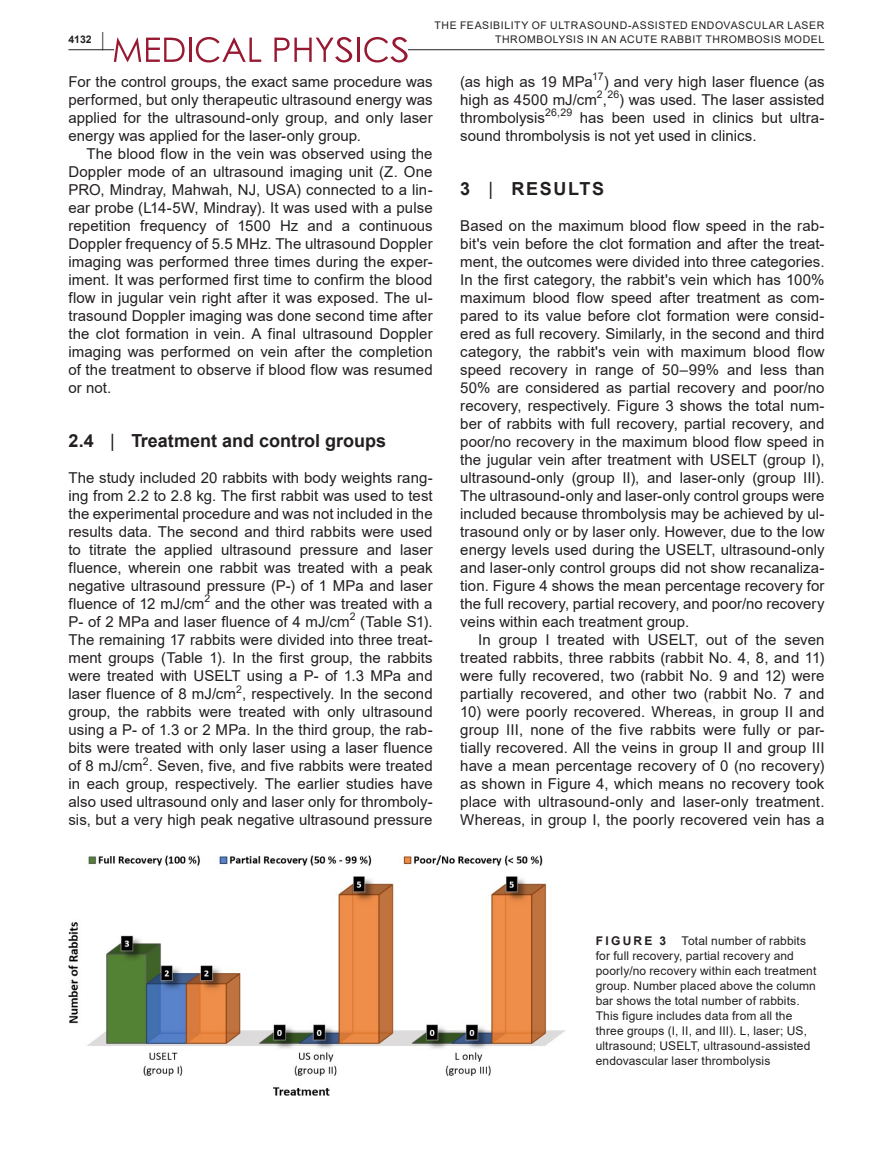
<style>
.page{position:relative;width:893px;height:1174px;background:#fff}
.page>*{position:absolute;margin:0;border:0;box-sizing:border-box;transform-origin:0 0}
.t1{font:700 18px "Arial";color:#231f20}
.t2{font:700 18px "Arial";letter-spacing:.095em;color:#231f20}
.t3{font:15px/18px "Arial";letter-spacing:.005em;color:#231f20;text-align:justify}
.t4{font:12px/15px "Arial";letter-spacing:.01em;color:#231f20}
.t5{font:700 12px "Arial";letter-spacing:.19em;color:#231f20}
.t6{font:10.5px/13.5px "Arial";letter-spacing:.055em;color:#231f20;text-align:right}
.t7{font:700 10.5px "Arial";color:#231f20}
.s1{font-size:19.5px}
.s2{font-weight:400}
.s3{color:#fff}
</style>
<div class="page">
<hr style="left:68px;top:49px;width:756px;height:1px;background:#231f20">
<div style="left:114px;top:37px;width:294px;height:25px;background:#fff"></div>
<svg style="left:114px;top:38px;width:71px;height:24px"></svg>
<hr style="left:189px;top:38px;width:2px;height:24px;background:#971a32">
<svg style="left:196px;top:37px;width:65px;height:25px"></svg>
<svg style="left:274px;top:37px;width:78px;height:25px"></svg>
<hr style="left:357px;top:38px;width:3px;height:24px;background:#971a32">
<svg style="left:364px;top:37px;width:44px;height:25px"></svg>
<img style="left:68px;top:855px;width:497px;height:240px">
<p class="t7" style="left:68px;top:32px;width:37px">4132 <span class="s1">|</span></p>
<p class="t6" style="left:434px;top:19px;width:391px">THE FEASIBILITY OF ULTRASOUND-ASSISTED ENDOVASCULAR LASER<br>THROMBOLYSIS IN AN ACUTE RABBIT THROMBOSIS MODEL</p>
<p class="t3" style="left:68px;top:73px;width:366px">For the control groups, the exact same procedure was performed, but only therapeutic ultrasound energy was applied for the ultrasound-only group, and only laser energy was applied for the laser-only group.</p>
<p class="t3" style="left:68px;top:145px;width:366px;text-indent:18px">The blood flow in the vein was observed using the Doppler mode of an ultrasound imaging unit (Z. One PRO, Mindray, Mahwah, NJ, USA) connected to a lin&shy;ear probe (L14-5W, Mindray). It was used with a pulse repetition frequency of 1500 Hz and a continuous Doppler frequency of 5.5 MHz. The ultrasound Doppler imaging was performed three times during the exper&shy;iment. It was performed first time to confirm the blood flow in jugular vein right after it was exposed. The ul&shy;trasound Doppler imaging was done second time after the clot formation in vein. A final ultrasound Doppler imaging was performed on vein after the completion of the treatment to observe if blood flow was resumed or not.</p>
<p class="t3" style="left:460px;top:73px;width:366px">(as high as 19 MPa<sup>17</sup>) and very high laser fluence (as high as 4500 mJ/cm ,</p>
<p class="t6" style="left:597px;top:88px;width:24px">2 26</p>
<p class="t3" style="left:619px;top:91px;width:207px">) was used. The laser assisted</p>
<p class="t3" style="left:460px;top:109px;width:86px">thrombolysis</p>
<p class="t6" style="left:545px;top:106px;width:29px">26,29</p>
<p class="t3" style="left:460px;top:109px;width:366px;text-indent:120px">has been used in clinics but ultra&shy;sound thrombolysis is not yet used in clinics.</p>
<p class="t2" style="left:460px;top:176px;width:145px">3 <span class="s2">|</span> RESULTS</p>
<p class="t3" style="left:460px;top:217px;width:366px">Based on the maximum blood flow speed in the rab&shy;bit's vein before the clot formation and after the treat&shy;ment, the outcomes were divided into three categories.<br>In the first category, the rabbit's vein which has 100% maximum blood flow speed after treatment as com&shy;pared to its value before clot formation were consid&shy;ered as full recovery. Similarly, in the second and third category, the rabbit's vein with maximum blood flow speed recovery in range of 50–99% and less than 50% are considered as partial recovery and poor/no recovery, respectively. Figure 3 shows the total num&shy;ber of rabbits with full recovery, partial recovery, and poor/no recovery in the maximum blood flow speed in the jugular vein after treatment with USELT (group I), ultrasound-only (group II), and laser-only (group III).<br>The ultrasound-only and laser-only control groups were included because thrombolysis may be achieved by ul&shy;trasound only or by laser only. However, due to the low energy levels used during the USELT, ultrasound-only and laser-only control groups did not show recanaliza&shy;tion. Figure 4 shows the mean percentage recovery for the full recovery, partial recovery, and poor/no recovery veins within each treatment group.</p>
<p class="t3" style="left:460px;top:631px;width:366px;text-indent:18px">In group I treated with USELT, out of the seven treated rabbits, three rabbits (rabbit No. 4, 8, and 11) were fully recovered, two (rabbit No. 9 and 12) were partially recovered, and other two (rabbit No. 7 and</p>
<p class="t3" style="left:460px;top:703px;width:366px">10) were poorly recovered. Whereas, in group II and group III, none of the five rabbits were fully or par&shy;tially recovered. All the veins in group II and group III have a mean percentage recovery of 0 (no recovery) as shown in Figure 4, which means no recovery took place with ultrasound-only and laser-only treatment.<br>Whereas, in group I, the poorly recovered vein has a</p>
<p class="t1" style="left:68px;top:428px;width:319px">2.4 <span class="s2">|</span> Treatment and control groups</p>
<p class="t3" style="left:68px;top:469px;width:366px">The study included 20 rabbits with body weights rang&shy;ing from 2.2 to 2.8 kg. The first rabbit was used to test the experimental procedure and was not included in the results data. The second and third rabbits were used to titrate the applied ultrasound pressure and laser fluence, wherein one rabbit was treated with a peak negative ultrasound pressure (P-) of 1 MPa and laser fluence of 12 mJ/cm</p>
<p class="t6" style="left:204px;top:592px;width:7px">2</p>
<p class="t3" style="left:68px;top:595px;width:366px;text-indent:147px">and the other was treated with a<br>P- of 2 MPa and laser fluence of 4 mJ/cm</p>
<p class="t6" style="left:350px;top:610px;width:7px">2</p>
<p class="t3" style="left:68px;top:613px;width:366px;text-indent:292px">(Table S1).<br>The remaining 17 rabbits were divided into three treat&shy;ment groups (Table 1). In the first group, the rabbits were treated with USELT using a P- of 1.3 MPa and laser fluence of 8 mJ/cm , respectively. In the second</p>
<p class="t6" style="left:236px;top:682px;width:7px">2</p>
<p class="t3" style="left:68px;top:703px;width:366px">group, the rabbits were treated with only ultrasound using a P- of 1.3 or 2 MPa. In the third group, the rab&shy;bits were treated with only laser using a laser fluence of 8 mJ/cm . Seven, five, and five rabbits were treated</p>
<p class="t6" style="left:143px;top:754px;width:7px">2</p>
<p class="t3" style="left:68px;top:775px;width:366px">in each group, respectively. The earlier studies have also used ultrasound only and laser only for thromboly&shy;sis, but a very high peak negative ultrasound pressure</p>
<p class="t4" style="left:596px;top:933px;width:222px;text-indent:86px">Total number of rabbits for full recovery, partial recovery and poorly/no recovery within each treatment group. Number placed above the column bar shows the total number of rabbits.<br>This figure includes data from all the three groups (I, II, and III). L, laser; US, ultrasound; USELT, ultrasound-assisted endovascular laser thrombolysis <span class="s3">[Color</span></p>
<p class="t5" style="left:596px;top:932px;width:72px">FIGURE 3</p>
</div>
